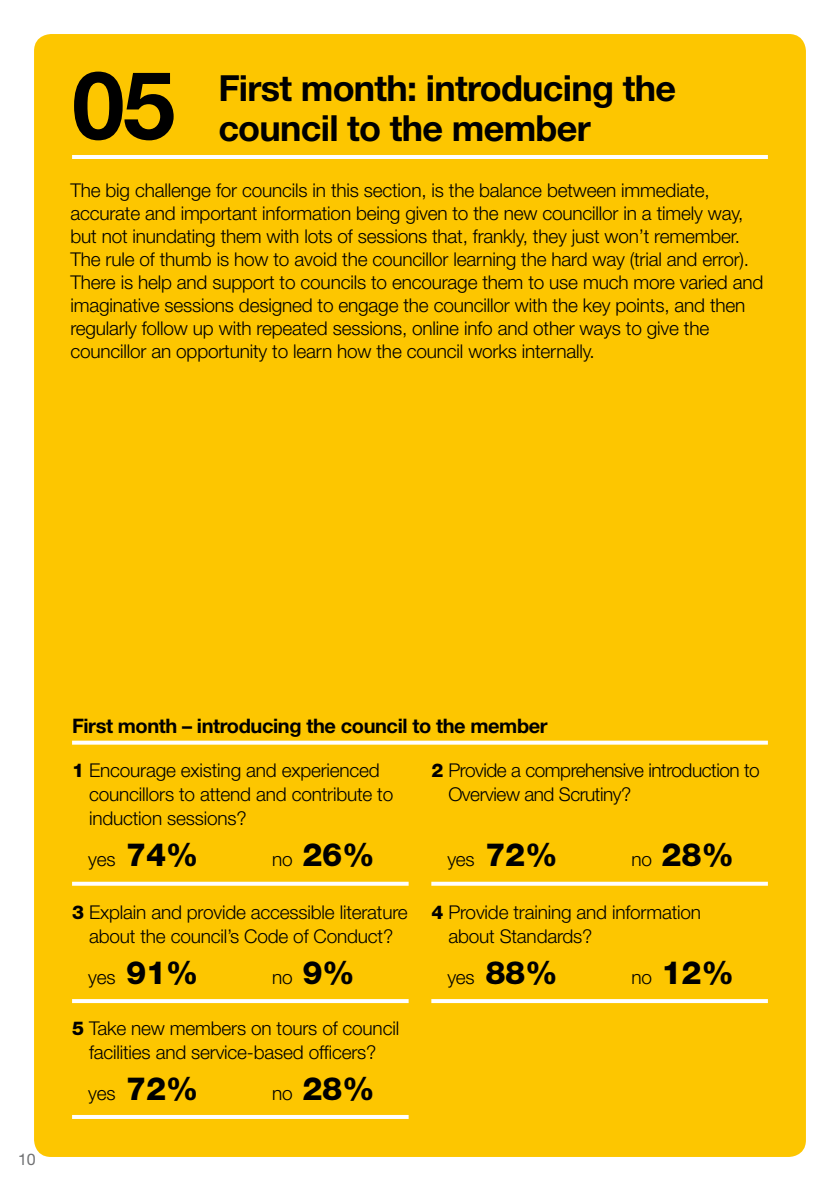
<style>
.page{position:relative;width:840px;height:1191px;background:#fff}
.page>*{position:absolute;margin:0;border:0;box-sizing:border-box;transform-origin:0 0}
.t1{font:700 94.4px "Helvetica Neue";color:#000}
.t2{font:700 36px "Helvetica Neue";letter-spacing:-.02em;color:#000}
.t3{font:800 32px "Helvetica Neue";letter-spacing:-.01em;color:#000}
.t4{font:700 20px "Helvetica Neue";letter-spacing:-.02em;color:#000}
.t5{font:300 19px/23px "Helvetica Neue";letter-spacing:-.01em;color:#000}
.t6{font:16px "Helvetica Neue";color:#707173}
.s1{font-weight:800}
.s2{font-weight:800;font-size:32px}
.s3{font-weight:300;font-size:19px}
</style>
<div class="page">
<div style="left:34px;top:34px;width:771px;height:1123px;background:#fdc600;border-radius:17px"></div>
<hr style="left:72px;top:155px;width:695px;height:4px;background:#fff">
<svg style="left:72px;top:740px;width:695px;height:4px;fill:#fff"></svg>
<svg style="left:72px;top:881px;width:336px;height:4px"></svg>
<svg style="left:72px;top:999px;width:336px;height:4px"></svg>
<hr style="left:72px;top:1115px;width:336px;height:4px;background:#fff">
<svg style="left:431px;top:881px;width:336px;height:4px"></svg>
<svg style="left:431px;top:999px;width:336px;height:4px"></svg>
<h1 class="t1" style="left:72px;top:47px;width:105px">05</h1>
<h2 class="t2" style="left:218px;top:66px;width:459px">First month: introducing the</h2>
<h2 class="t2" style="left:218px;top:106px;width:374px">council to the member</h2>
<p class="t5" style="left:70px;top:178px;width:694px">The big challenge for councils in this section, is the balance between immediate, accurate and important information being given to the new councillor in a timely way, but not inundating them with lots of sessions that, frankly, they just won’t remember.<br>The rule of thumb is how to avoid the councillor learning the hard way (trial and error).<br>There is help and support to councils to encourage them to use much more varied and imaginative sessions designed to engage the councillor with the key points, and then regularly follow up with repeated sessions, online info and other ways to give the councillor an opportunity to learn how the council works internally.</p>
<p class="t6" style="left:18px;top:1149px;width:19px">10</p>
<p class="t4" style="left:72px;top:714px;width:477px">First month – introducing the council to the member</p>
<p class="t5" style="left:89px;top:758px;width:305px;line-height:24px;text-indent:-17px"><span class="s1">1</span> Encourage existing and experienced councillors to attend and contribute to induction sessions?</p>
<p class="t5" style="left:88px;top:847px;width:112px">yes <span class="s2">74%</span></p>
<h3 class="t3" style="left:272px;top:835px;width:104px"><span class="s3">no</span> 26%</h3>
<p class="t5" style="left:448px;top:758px;width:313px;line-height:24px;text-indent:-17px"><span class="s1">2</span> Provide a comprehensive introduction to<br>Overview and Scrutiny?</p>
<p class="t5" style="left:447px;top:847px;width:112px">yes <span class="s2">72%</span></p>
<h3 class="t3" style="left:631px;top:835px;width:104px"><span class="s3">no</span> 28%</h3>
<p class="t5" style="left:72px;top:899px;width:337px;line-height:24px;text-align:center"><span class="s1">3</span> Explain and provide accessible literature about the council’s Code of Conduct?</p>
<p class="t5" style="left:88px;top:965px;width:112px">yes <span class="s2">91%</span></p>
<p class="t5" style="left:272px;top:965px;width:84px">no <span class="s2">9%</span></p>
<p class="t5" style="left:72px;top:1016px;width:328px;line-height:24px;text-align:center"><span class="s1">5</span> Take new members on tours of council facilities and service-based officers?</p>
<p class="t5" style="left:88px;top:1081px;width:112px">yes <span class="s2">72%</span></p>
<h3 class="t3" style="left:272px;top:1069px;width:104px"><span class="s3">no</span> 28%</h3>
<p class="t5" style="left:448px;top:899px;width:254px;line-height:24px;text-indent:-17px"><span class="s1">4</span> Provide training and information about Standards?</p>
<p class="t5" style="left:447px;top:965px;width:112px">yes <span class="s2">88%</span></p>
<h3 class="t3" style="left:631px;top:953px;width:104px"><span class="s3">no</span> 12%</h3>
</div>
